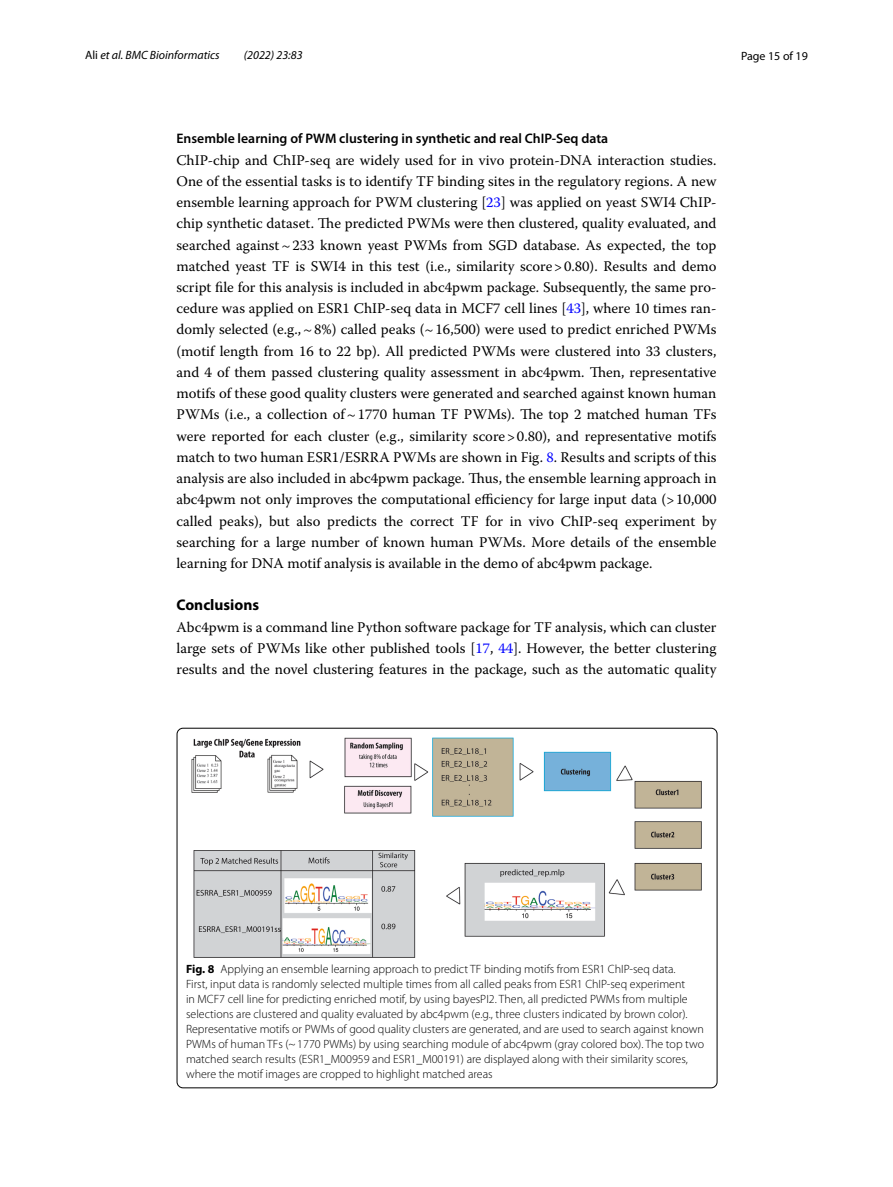
<style>
.page{position:relative;width:893px;height:1187px;background:#fff}
.page>*{position:absolute;margin:0;border:0;box-sizing:border-box;transform-origin:0 0}
.t1{font:700 15.45px "Myriad Pro";color:#000}
.t2{font:14.7px/21.3px "Warnock Pro";color:#000;text-align:justify}
.t3{font:600 13.8px "Myriad Pro";color:#000}
.t4{font:300 12px/15px "Myriad Pro";color:#000}
.t5{font:italic 12px "Myriad Pro";color:#000}
.t6{font:12px "Myriad Pro";color:#000}
.s1{font-style:normal}
.s2{color:#00f}
.s3{font-weight:700}
</style>
<div class="page">
<img style="left:192px;top:737px;width:510px;height:220px">
<p class="t5" style="left:85px;top:48px;width:136px"><span class="s1">Ali</span> et al. BMC Bioinformatics</p>
<p class="t5" style="left:244px;top:48px;width:60px">(2022) 23:83</p>
<p class="t6" style="left:741px;top:48px;width:68px">Page 15 of 19</p>
<p class="t3" style="left:176px;top:130px;width:433px">Ensemble learning of PWM clustering in synthetic and real ChIP‑Seq data</p>
<p class="t2" style="left:176px;top:149px;width:542px">ChIP-chip and ChIP-seq are widely used for in vivo protein-DNA interaction studies.<br>One of the essential tasks is to identify TF binding sites in the regulatory regions. A new ensemble learning approach for PWM clustering [<span class="s2">23</span>] was applied on yeast SWI4 ChIP&shy;chip synthetic dataset. The predicted PWMs were then clustered, quality evaluated, and searched against~233 known yeast PWMs from SGD database. As expected, the top matched yeast TF is SWI4 in this test (i.e., similarity score&gt;0.80). Results and demo script file for this analysis is included in abc4pwm package. Subsequently, the same pro&shy;cedure was applied on ESR1 ChIP-seq data in MCF7 cell lines [<span class="s2">43</span>], where 10 times ran&shy;domly selected (e.g.,~8%) called peaks (~16,500) were used to predict enriched PWMs (motif length from 16 to 22 bp). All predicted PWMs were clustered into 33 clusters, and 4 of them passed clustering quality assessment in abc4pwm. Then, representative motifs of these good quality clusters were generated and searched against known human PWMs (i.e., a collection of~1770 human TF PWMs). The top 2 matched human TFs were reported for each cluster (e.g., similarity score&gt;0.80), and representative motifs match to two human ESR1/ESRRA PWMs are shown in Fig. <span class="s2">8</span>. Results and scripts of this analysis are also included in abc4pwm package. Thus, the ensemble learning approach in abc4pwm not only improves the computational efficiency for large input data (&gt;10,000 called peaks), but also predicts the correct TF for in vivo ChIP-seq experiment by searching for a large number of known human PWMs. More details of the ensemble learning for DNA motif analysis is available in the demo of abc4pwm package.</p>
<p class="t1" style="left:176px;top:595px;width:84px">Conclusions</p>
<p class="t2" style="left:176px;top:615px;width:542px">Abc4pwm is a command line Python software package for TF analysis, which can cluster large sets of PWMs like other published tools [<span class="s2">17</span>, <span class="s2">44</span>]. However, the better clustering results and the novel clustering features in the package, such as the automatic quality</p>
<p class="t4" style="left:186px;top:961px;width:519px"><span class="s3">Fig. 8</span> Applying an ensemble learning approach to predict TF binding motifs from ESR1 ChIP-seq data.<br>First, input data is randomly selected multiple times from all called peaks from ESR1 ChIP-seq experiment<br>in MCF7 cell line for predicting enriched motif, by using bayesPI2. Then, all predicted PWMs from multiple selections are clustered and quality evaluated by abc4pwm (e.g., three clusters indicated by brown color).<br>Representative motifs or PWMs of good quality clusters are generated, and are used to search against known PWMs of human TFs (~1770 PWMs) by using searching module of abc4pwm (gray colored box). The top two matched search results (ESR1_M00959 and ESR1_M00191) are displayed along with their similarity scores, where the motif images are cropped to highlight matched areas</p>
</div>
